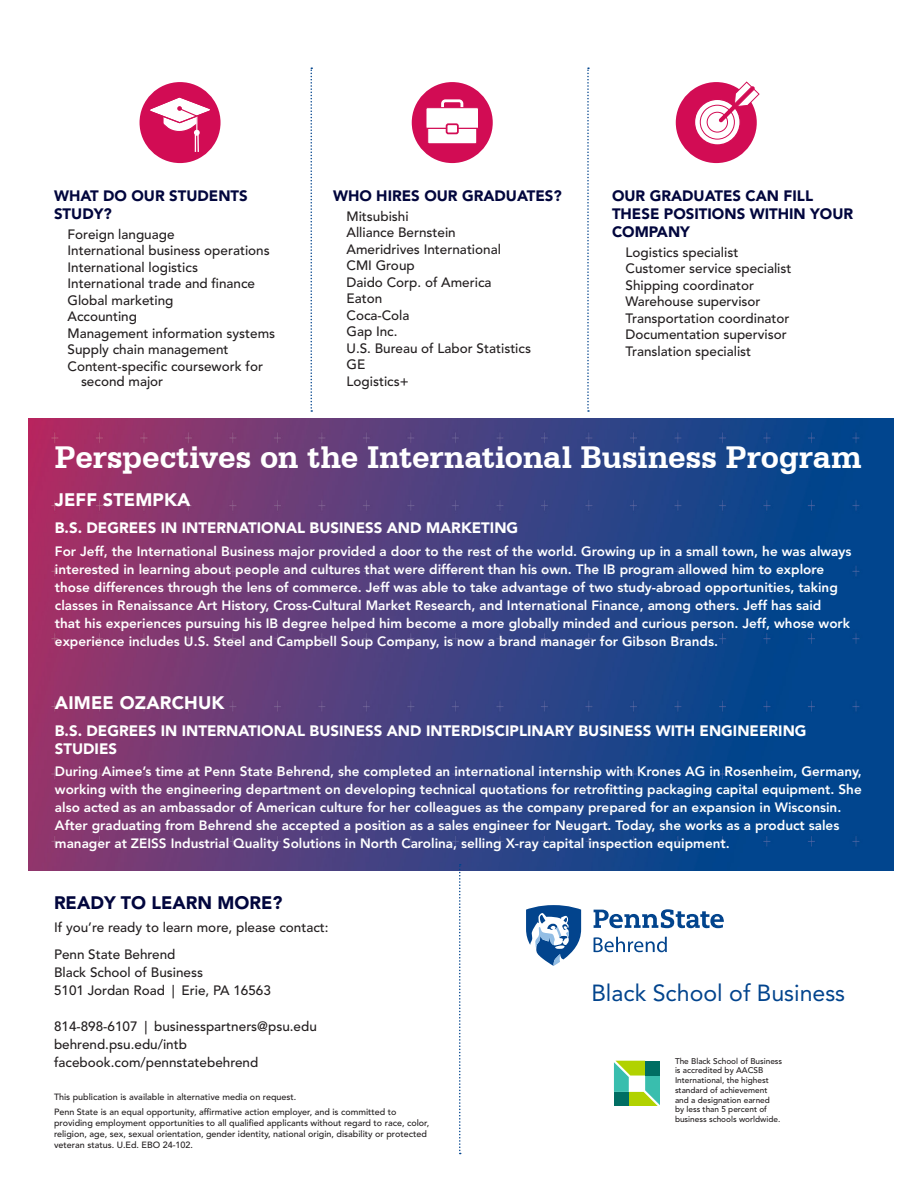
<style>
.page{position:relative;width:918px;height:1188px;background:#fff}
.page>*{position:absolute;margin:0;border:0;box-sizing:border-box;transform-origin:0 0}
.Head_Serifa_24_REV{font:700 33px "Serifa BT";color:#fff}
.t1{font:23.25px "Avenir LT Std";color:#02448d}
.Subhead_12_Navy_REV{font:900 18px "Avenir LT Std";letter-spacing:.01em;color:#fff}
.Subhead_12_Navy{font:900 18px "Avenir LT Std";color:#02063d}
.Subhead_10_Navy{font:900 15px/18px "Avenir LT Std";color:#fff}
.Subhead_10_Navy-2{font:900 15px/18px "Avenir LT Std";color:#02063d}
.Body_Text_9_REV{font:800 13.5px/18px "Avenir LT Std";color:#fff}
.List_9_Black{font:500 13.5px/15px "Avenir LT Std";color:#231f20}
.Contact_Info{font:500 13.5px "Avenir LT Std";color:#231f20}
.Body_Text_9_Black{font:500 13.5px "Avenir LT Std";color:#231f20}
.Affirm_Act_Stmnt{font:500 9px/11.2px "Avenir LT Std";color:#231f20}
.AACSB_Stmnt{font:500 8.25px/9.8px "Avenir LT Std";color:#231f20}
</style>
<div class="page">
<svg style="left:614px;top:1061px;width:46px;height:44px"></svg>
<div style="left:614px;top:1092px;width:15px;height:13px;background:#006e63"></div>
<img style="left:28px;top:418px;width:865px;height:453px">
<svg style="left:310px;top:67px;width:2px;height:345px"></svg>
<svg style="left:587px;top:67px;width:2px;height:345px"></svg>
<div style="left:140px;top:82px;width:81px;height:81px;background:#d20c54;border-radius:50%"></div>
<div style="left:676px;top:82px;width:81px;height:81px;background:#d20c54;border-radius:50%"></div>
<svg style="left:694px;top:81px;width:66px;height:65px"></svg>
<div style="left:412px;top:82px;width:81px;height:81px;background:#d20c54;border-radius:50%"></div>
<svg style="left:426px;top:99px;width:52px;height:45px"></svg>
<div style="left:447px;top:124px;width:11px;height:9px;background:#fff;border-radius:2px"></div>
<div style="left:446px;top:123px;width:13px;height:11px;border:2px solid #d20c54;border-radius:2px"></div>
<svg style="left:148px;top:95px;width:64px;height:69px"></svg>
<svg style="left:459px;top:864px;width:2px;height:290px"></svg>
<svg style="left:526px;top:905px;width:56px;height:61px"></svg>
<svg style="left:594px;top:909px;width:130px;height:43px"></svg>
<p class="Subhead_10_Navy-2" style="left:54px;top:187px;width:195px">WHAT DO OUR STUDENTS<br>STUDY?</p>
<p class="List_9_Black" style="left:68px;top:227px;width:109px">Foreign language</p>
<p class="List_9_Black" style="left:68px;top:244px;width:204px">International business operations</p>
<p class="List_9_Black" style="left:68px;top:260px;width:132px">International logistics</p>
<p class="List_9_Black" style="left:68px;top:277px;width:189px">International trade and finance</p>
<p class="List_9_Black" style="left:68px;top:293px;width:108px">Global marketing</p>
<p class="List_9_Black" style="left:68px;top:310px;width:71px">Accounting</p>
<p class="List_9_Black" style="left:68px;top:326px;width:209px">Management information systems</p>
<p class="List_9_Black" style="left:68px;top:343px;width:163px">Supply chain management</p>
<p class="List_9_Black" style="left:81px;top:359px;width:184px;text-indent:-14px">Content-specific coursework for second major</p>
<p class="Subhead_10_Navy-2" style="left:333px;top:187px;width:230px">WHO HIRES OUR GRADUATES?</p>
<p class="List_9_Black" style="left:346px;top:209px;width:64px">Mitsubishi</p>
<p class="List_9_Black" style="left:346px;top:226px;width:111px">Alliance Bernstein</p>
<p class="List_9_Black" style="left:346px;top:242px;width:156px">Ameridrives International</p>
<p class="List_9_Black" style="left:346px;top:259px;width:70px">CMI Group</p>
<p class="List_9_Black" style="left:346px;top:275px;width:147px">Daido Corp. of America</p>
<p class="List_9_Black" style="left:346px;top:292px;width:37px">Eaton</p>
<p class="List_9_Black" style="left:346px;top:308px;width:65px">Coca-Cola</p>
<p class="List_9_Black" style="left:346px;top:325px;width:53px">Gap Inc.</p>
<p class="List_9_Black" style="left:346px;top:341px;width:186px">U.S. Bureau of Labor Statistics</p>
<p class="List_9_Black" style="left:346px;top:358px;width:20px">GE</p>
<p class="List_9_Black" style="left:346px;top:374px;width:64px">Logistics+</p>
<p class="Subhead_10_Navy-2" style="left:612px;top:187px;width:243px">OUR GRADUATES CAN FILL<br>THESE POSITIONS WITHIN YOUR<br>COMPANY</p>
<p class="List_9_Black" style="left:626px;top:245px;width:114px">Logistics specialist</p>
<p class="List_9_Black" style="left:626px;top:262px;width:167px">Customer service specialist</p>
<p class="List_9_Black" style="left:626px;top:278px;width:130px">Shipping coordinator</p>
<p class="List_9_Black" style="left:626px;top:295px;width:137px">Warehouse supervisor</p>
<p class="List_9_Black" style="left:626px;top:311px;width:166px">Transportation coordinator</p>
<p class="List_9_Black" style="left:626px;top:328px;width:163px">Documentation supervisor</p>
<p class="List_9_Black" style="left:626px;top:344px;width:127px">Translation specialist</p>
<p class="Head_Serifa_24_REV" style="left:55px;top:437px;width:808px">Perspectives on the International Business Program</p>
<p class="Subhead_12_Navy_REV" style="left:55px;top:489px;width:137px">JEFF STEMPKA</p>
<p class="Subhead_10_Navy" style="left:55px;top:519px;width:465px">B.S. DEGREES IN INTERNATIONAL BUSINESS AND MARKETING</p>
<p class="Body_Text_9_REV" style="left:55px;top:542px;width:798px">For Jeff, the International Business major provided a door to the rest of the world. Growing up in a small town, he was always interested in learning about people and cultures that were different than his own. The IB program allowed him to explore those differences through the lens of commerce. Jeff was able to take advantage of two study-abroad opportunities, taking classes in Renaissance Art History, Cross-Cultural Market Research, and International Finance, among others. Jeff has said<br>that his experiences pursuing his IB degree helped him become a more globally minded and curious person. Jeff, whose work experience includes U.S. Steel and Campbell Soup Company, is now a brand manager for Gibson Brands.</p>
<p class="Subhead_12_Navy_REV" style="left:55px;top:692px;width:171px">AIMEE OZARCHUK</p>
<p class="Subhead_10_Navy" style="left:55px;top:721px;width:753px">B.S. DEGREES IN INTERNATIONAL BUSINESS AND INTERDISCIPLINARY BUSINESS WITH ENGINEERING<br>STUDIES</p>
<p class="Body_Text_9_REV" style="left:55px;top:763px;width:808px">During Aimee’s time at Penn State Behrend, she completed an international internship with Krones AG in Rosenheim, Germany, working with the engineering department on developing technical quotations for retrofitting packaging capital equipment. She also acted as an ambassador of American culture for her colleagues as the company prepared for an expansion in Wisconsin.<br>After graduating from Behrend she accepted a position as a sales engineer for Neugart. Today, she works as a product sales manager at ZEISS Industrial Quality Solutions in North Carolina, selling X-ray capital inspection equipment.</p>
<p class="Subhead_12_Navy" style="left:54px;top:892px;width:230px">READY TO LEARN MORE?</p>
<p class="Body_Text_9_Black" style="left:54px;top:919px;width:276px">If you’re ready to learn more, please contact:</p>
<p class="Contact_Info" style="left:54px;top:946px;width:123px">Penn State Behrend</p>
<p class="Contact_Info" style="left:54px;top:964px;width:151px">Black School of Business</p>
<p class="Contact_Info" style="left:54px;top:982px;width:218px">5101 Jordan Road | Erie, PA 16563</p>
<p class="Contact_Info" style="left:54px;top:1018px;width:264px">814-898-6107 | businesspartners@psu.edu</p>
<p class="Contact_Info" style="left:54px;top:1036px;width:135px">behrend.psu.edu/intb</p>
<p class="Contact_Info" style="left:54px;top:1054px;width:206px">facebook.com/pennstatebehrend</p>
<p class="Affirm_Act_Stmnt" style="left:54px;top:1092px;width:244px">This publication is available in alternative media on request.</p>
<p class="Affirm_Act_Stmnt" style="left:54px;top:1106px;width:377px">Penn State is an equal opportunity, affirmative action employer, and is committed to providing employment opportunities to all qualified applicants without regard to race, color, religion, age, sex, sexual orientation, gender identity, national origin, disability or protected veteran status. U.Ed. EBO 24-102.</p>
<p class="t1" style="left:591px;top:979px;width:255px">Black School of Business</p>
<p class="AACSB_Stmnt" style="left:675px;top:1056px;width:109px">The Black School of Business is accredited by AACSB<br>International, the highest standard of achievement and a designation earned<br>by less than 5 percent of business schools worldwide.</p>
</div>
